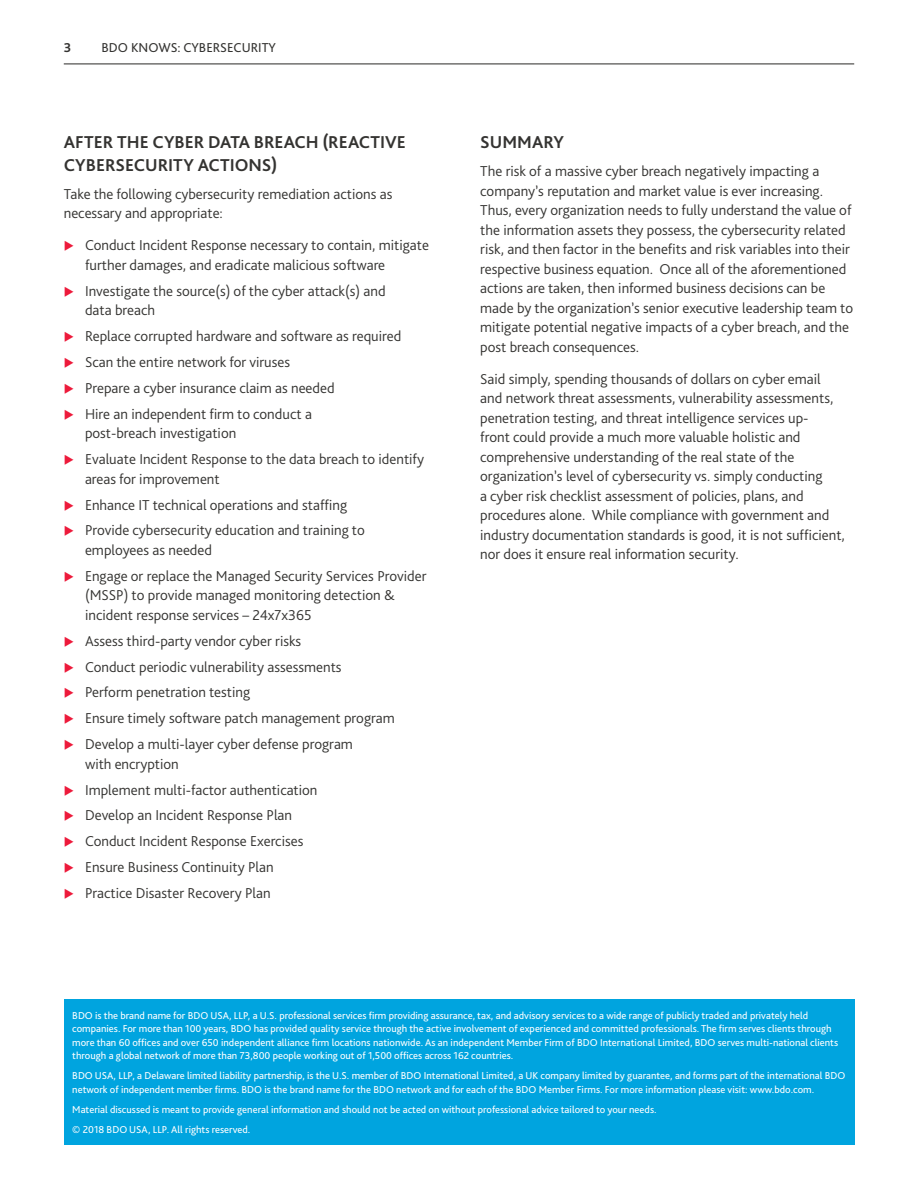
<style>
.page{position:relative;width:918px;height:1188px;background:#fff}
.page>*{position:absolute;margin:0;border:0;box-sizing:border-box;transform-origin:0 0}
.t1{font:700 18px/22.5px "Bliss Pro";color:#343331}
.t2{font:300 15px/19.5px "Bliss Pro";color:#343331}
.t3{font:13.5px "Bliss Pro";color:#343331}
.t4{font:700 13.5px "Bliss Pro";color:#343331}
.t5{font:10.5px/13.5px "Bliss Pro";color:#fff}
</style>
<div class="page">
<hr style="left:64px;top:63px;width:790px;height:1px;background:#343331">
<div style="left:64px;top:999px;width:790px;height:146px;background:#00a4df"></div>
<p class="t4" style="left:64px;top:39px;width:9px">3</p>
<p class="t3" style="left:102px;top:39px;width:176px">BDO KNOWS: CYBERSECURITY</p>
<p class="t1" style="left:64px;top:130px;width:344px">AFTER THE CYBER DATA BREACH (REACTIVE<br>CYBERSECURITY ACTIONS)</p>
<p class="t2" style="left:64px;top:184px;width:330px">Take the following cybersecurity remediation actions as necessary and appropriate:</p>
<p class="t2" style="left:85px;top:235px;width:345px">Conduct Incident Response necessary to contain, mitigate further damages, and eradicate malicious software</p>
<p class="t2" style="left:85px;top:281px;width:302px">Investigate the source(s) of the cyber attack(s) and data breach</p>
<p class="t2" style="left:85px;top:323px;width:318px;line-height:26px">Replace corrupted hardware and software as required Scan the entire network for viruses<br>Prepare a cyber insurance claim as needed<br>Hire an independent firm to conduct a</p>
<p class="t2" style="left:85px;top:420px;width:341px;line-height:26px">post-breach investigation<br>Evaluate Incident Response to the data breach to identify</p>
<p class="t2" style="left:85px;top:465px;width:281px;line-height:26px">areas for improvement<br>Enhance IT technical operations and staffing<br>Provide cybersecurity education and training to</p>
<p class="t2" style="left:85px;top:537px;width:343px;line-height:26px">employees as needed<br>Engage or replace the Managed Security Services Provider</p>
<p class="t2" style="left:85px;top:585px;width:311px">(MSSP) to provide managed monitoring detection &amp; incident response services – 24x7x365</p>
<p class="t2" style="left:85px;top:627px;width:311px;line-height:26px">Assess third-party vendor cyber risks<br>Conduct periodic vulnerability assessments<br>Perform penetration testing<br>Ensure timely software patch management program Develop a multi-layer cyber defense program</p>
<p class="t2" style="left:85px;top:750px;width:234px;line-height:26px">with encryption<br>Implement multi-factor authentication<br>Develop an Incident Response Plan<br>Conduct Incident Response Exercises<br>Ensure Business Continuity Plan<br>Practice Disaster Recovery Plan</p>
<p class="t1" style="left:480px;top:130px;width:85px">SUMMARY</p>
<p class="t2" style="left:480px;top:161px;width:375px">The risk of a massive cyber breach negatively impacting a company’s reputation and market value is ever increasing.<br>Thus, every organization needs to fully understand the value of the information assets they possess, the cybersecurity related risk, and then factor in the benefits and risk variables into their respective business equation. Once all of the aforementioned actions are taken, then informed business decisions can be made by the organization’s senior executive leadership team to mitigate potential negative impacts of a cyber breach, and the post breach consequences.</p>
<p class="t2" style="left:480px;top:369px;width:366px">Said simply, spending thousands of dollars on cyber email and network threat assessments, vulnerability assessments, penetration testing, and threat intelligence services up-<br>front could provide a much more valuable holistic and comprehensive understanding of the real state of the organization’s level of cybersecurity vs. simply conducting<br>a cyber risk checklist assessment of policies, plans, and procedures alone. While compliance with government and industry documentation standards is good, it is not sufficient, nor does it ensure real information security.</p>
<p class="t5" style="left:72px;top:1008px;width:767px">BDO is the brand name for BDO USA, LLP, a U.S. professional services firm providing assurance, tax, and advisory services to a wide range of publicly traded and privately held companies. For more than 100 years, BDO has provided quality service through the active involvement of experienced and committed professionals. The firm serves clients through more than 60 offices and over 650 independent alliance firm locations nationwide. As an independent Member Firm of BDO International Limited, BDO serves multi-national clients through a global network of more than 73,800 people working out of 1,500 offices across 162 countries.</p>
<p class="t5" style="left:72px;top:1069px;width:775px">BDO USA, LLP, a Delaware limited liability partnership, is the U.S. member of BDO International Limited, a UK company limited by guarantee, and forms part of the international BDO network of independent member firms. BDO is the brand name for the BDO network and for each of the BDO Member Firms. For more information please visit: www.bdo.com.</p>
<p class="t5" style="left:72px;top:1099px;width:586px;line-height:20.2px">Material discussed is meant to provide general information and should not be acted on without professional advice tailored to your needs. © 2018 BDO USA, LLP. All rights reserved.</p>
</div>
